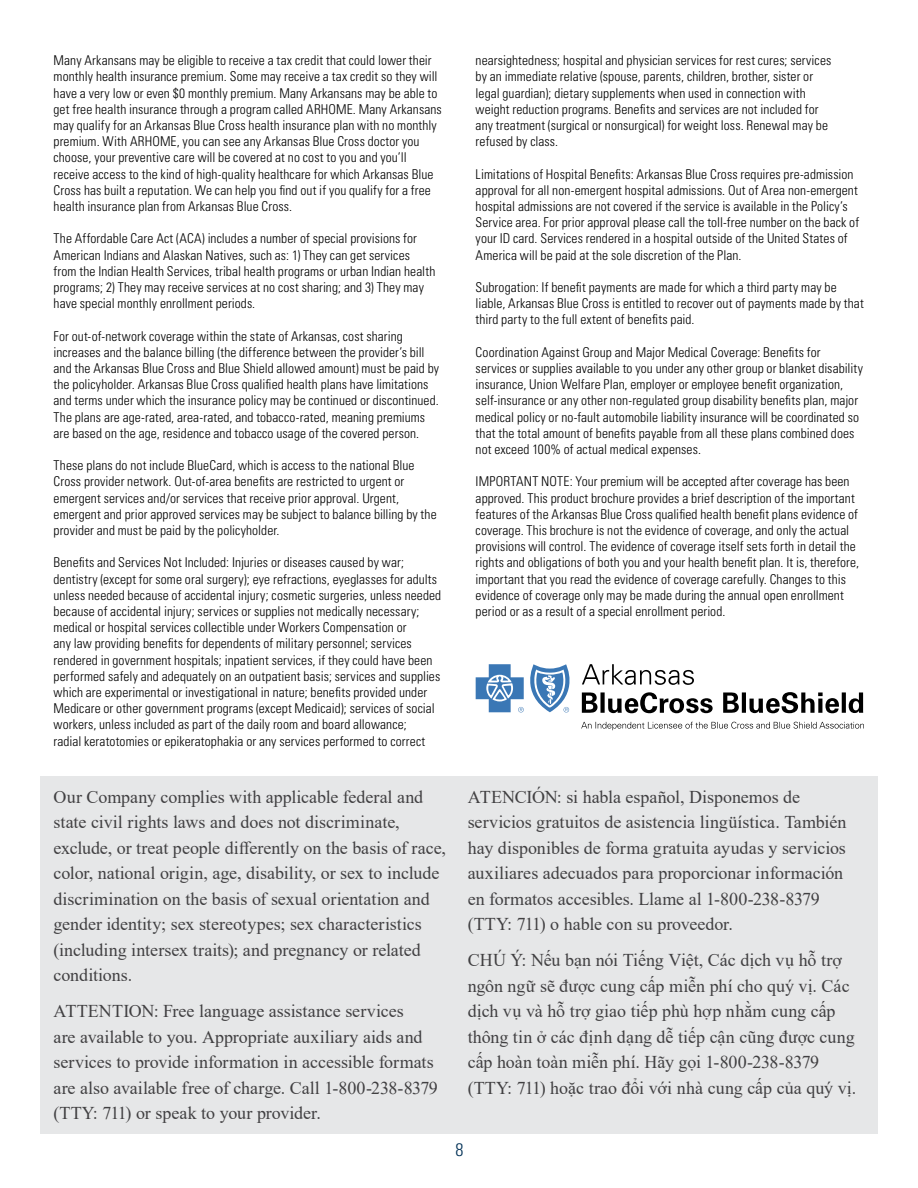
<style>
.page{position:relative;width:918px;height:1188px;background:#fff}
.page>*{position:absolute;margin:0;border:0;box-sizing:border-box;transform-origin:0 0}
.t1{font:18px/25.5px "Times New Roman";letter-spacing:-.005em;color:#414042}
.t2{font:300 condensed 18px "Univers LT Std";color:#003055}
.t3{font:300 condensed 13.5px/16.2px "Univers LT Std";letter-spacing:.005em;color:#000}
</style>
<div class="page">
<div style="left:40px;top:777px;width:838px;height:357px;background:#e6e7e8"></div>
<svg style="left:476px;top:664px;width:387px;height:49px"></svg>
<svg style="left:581px;top:722px;width:283px;height:8px"></svg>
<p class="t3" style="left:54px;top:52px;width:390px">Many Arkansans may be eligible to receive a tax credit that could lower their monthly health insurance premium. Some may receive a tax credit so they will have a very low or even $0 monthly premium. Many Arkansans may be able to get free health insurance through a program called ARHOME. Many Arkansans may qualify for an Arkansas Blue Cross health insurance plan with no monthly premium. With ARHOME, you can see any Arkansas Blue Cross doctor you choose, your preventive care will be covered at no cost to you and you’ll receive access to the kind of high-quality healthcare for which Arkansas Blue Cross has built a reputation. We can help you find out if you qualify for a free health insurance plan from Arkansas Blue Cross.</p>
<p class="t3" style="left:54px;top:231px;width:383px">The Affordable Care Act (ACA) includes a number of special provisions for American Indians and Alaskan Natives, such as: 1) They can get services from the Indian Health Services, tribal health programs or urban Indian health programs; 2) They may receive services at no cost sharing; and 3) They may have special monthly enrollment periods.</p>
<p class="t3" style="left:54px;top:328px;width:387px">For out-of-network coverage within the state of Arkansas, cost sharing increases and the balance billing (the difference between the provider’s bill and the Arkansas Blue Cross and Blue Shield allowed amount) must be paid by the policyholder. Arkansas Blue Cross qualified health plans have limitations and terms under which the insurance policy may be continued or discontinued.<br>The plans are age-rated, area-rated, and tobacco-rated, meaning premiums are based on the age, residence and tobacco usage of the covered person.</p>
<p class="t3" style="left:54px;top:457px;width:385px">These plans do not include BlueCard, which is access to the national Blue Cross provider network. Out-of-area benefits are restricted to urgent or emergent services and/or services that receive prior approval. Urgent, emergent and prior approved services may be subject to balance billing by the provider and must be paid by the policyholder.</p>
<p class="t3" style="left:54px;top:555px;width:389px">Benefits and Services Not Included: Injuries or diseases caused by war; dentistry (except for some oral surgery); eye refractions, eyeglasses for adults unless needed because of accidental injury; cosmetic surgeries, unless needed because of accidental injury; services or supplies not medically necessary; medical or hospital services collectible under Workers Compensation or<br>any law providing benefits for dependents of military personnel; services rendered in government hospitals; inpatient services, if they could have been performed safely and adequately on an outpatient basis; services and supplies which are experimental or investigational in nature; benefits provided under Medicare or other government programs (except Medicaid); services of social workers, unless included as part of the daily room and board allowance;<br>radial keratotomies or epikeratophakia or any services performed to correct</p>
<p class="t3" style="left:476px;top:52px;width:357px">nearsightedness; hospital and physician services for rest cures; services by an immediate relative (spouse, parents, children, brother, sister or legal guardian); dietary supplements when used in connection with weight reduction programs. Benefits and services are not included for any treatment (surgical or nonsurgical) for weight loss. Renewal may be refused by class.</p>
<p class="t3" style="left:476px;top:166px;width:385px">Limitations of Hospital Benefits: Arkansas Blue Cross requires pre-admission approval for all non-emergent hospital admissions. Out of Area non-emergent hospital admissions are not covered if the service is available in the Policy’s Service area. For prior approval please call the toll-free number on the back of your ID card. Services rendered in a hospital outside of the United States of America will be paid at the sole discretion of the Plan.</p>
<p class="t3" style="left:476px;top:279px;width:390px">Subrogation: If benefit payments are made for which a third party may be liable, Arkansas Blue Cross is entitled to recover out of payments made by that third party to the full extent of benefits paid.</p>
<p class="t3" style="left:476px;top:344px;width:389px">Coordination Against Group and Major Medical Coverage: Benefits for services or supplies available to you under any other group or blanket disability insurance, Union Welfare Plan, employer or employee benefit organization, self-insurance or any other non-regulated group disability benefits plan, major medical policy or no-fault automobile liability insurance will be coordinated so that the total amount of benefits payable from all these plans combined does not exceed 100% of actual medical expenses.</p>
<p class="t3" style="left:476px;top:474px;width:385px">IMPORTANT NOTE: Your premium will be accepted after coverage has been approved. This product brochure provides a brief description of the important features of the Arkansas Blue Cross qualified health benefit plans evidence of coverage. This brochure is not the evidence of coverage, and only the actual provisions will control. The evidence of coverage itself sets forth in detail the rights and obligations of both you and your health benefit plan. It is, therefore, important that you read the evidence of coverage carefully. Changes to this evidence of coverage only may be made during the annual open enrollment period or as a result of a special enrollment period.</p>
<p class="t1" style="left:53px;top:783px;width:394px">Our Company complies with applicable federal and state civil rights laws and does not discriminate, exclude, or treat people differently on the basis of race, color, national origin, age, disability, or sex to include discrimination on the basis of sexual orientation and gender identity; sex stereotypes; sex characteristics (including intersex traits); and pregnancy or related conditions.</p>
<p class="t1" style="left:53px;top:998px;width:386px">ATTENTION: Free language assistance services<br>are available to you. Appropriate auxiliary aids and services to provide information in accessible formats are also available free of charge. Call 1-800-238-8379 (TTY: 711) or speak to your provider.</p>
<p class="t1" style="left:468px;top:783px;width:380px">ATENCIÓN: si habla español, Disponemos de servicios gratuitos de asistencia lingüística. También hay disponibles de forma gratuita ayudas y servicios auxiliares adecuados para proporcionar información en formatos accesibles. Llame al 1-800-238-8379 (TTY: 711) o hable con su proveedor.</p>
<p class="t1" style="left:468px;top:947px;width:390px">CHÚ Ý: Nếu bạn nói Tiếng Việt, Các dịch vụ hỗ trợ ngôn ngữ sẽ được cung cấp miễn phí cho quý vị. Các dịch vụ và hỗ trợ giao tiếp phù hợp nhằm cung cấp thông tin ở các định dạng dễ tiếp cận cũng được cung cấp hoàn toàn miễn phí. Hãy gọi 1-800-238-8379 (TTY: 711) hoặc trao đổi với nhà cung cấp của quý vị.</p>
<h1 class="t2" style="left:456px;top:1139px;width:9px">8</h1>
</div>
